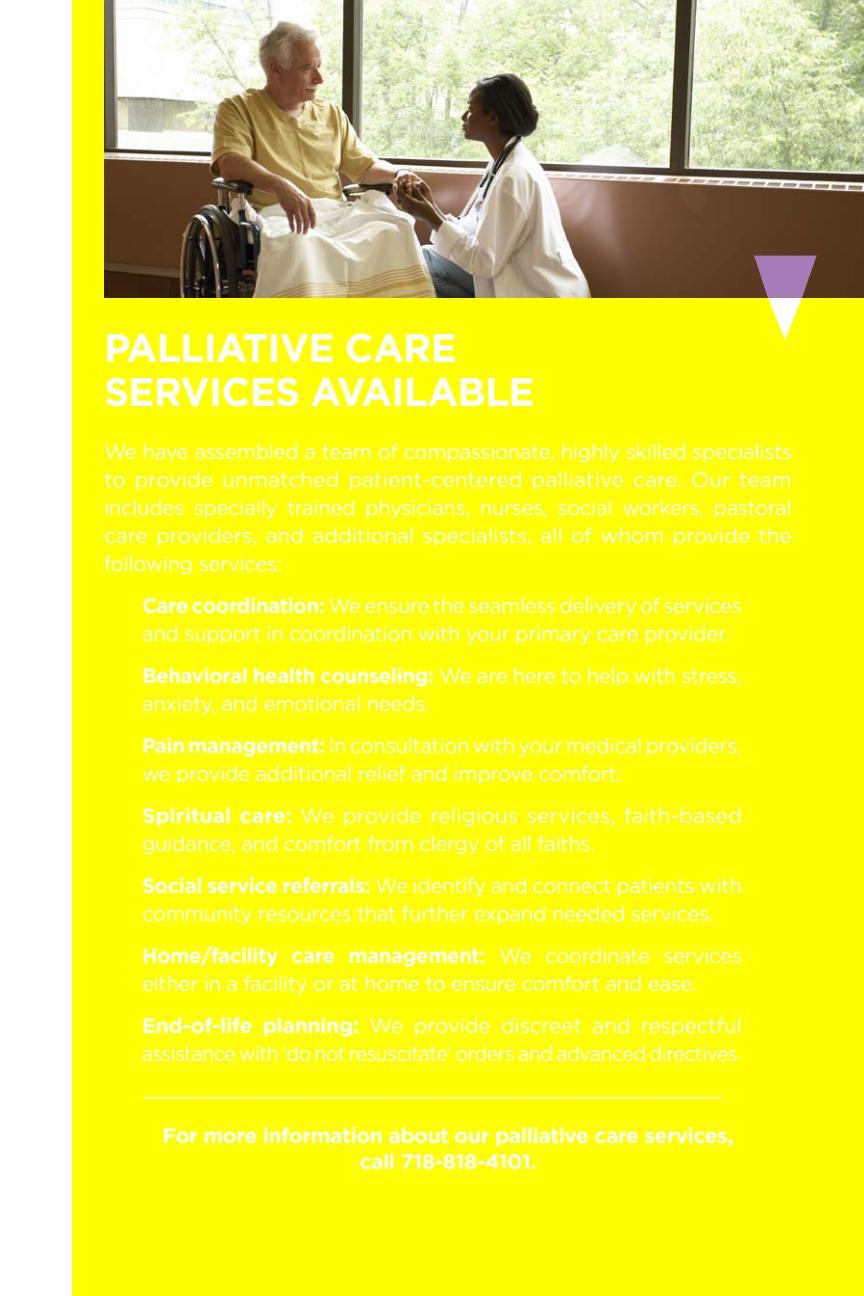
<style>
.page{position:relative;width:864px;height:1296px;background:#fff}
.page>*{position:absolute;margin:0;border:0;box-sizing:border-box;transform-origin:0 0}
.t1{font:700 40px/44px "Gotham";letter-spacing:-.02em;color:#fff}
.t2{font:21px/28px "Gotham";letter-spacing:-.02em;color:#fff}
.t3{font:700 21px/26px "Gotham";letter-spacing:-.02em;color:#fff;text-align:center}
.s1{font-weight:700}
</style>
<div class="page">
<div style="left:72px;top:0;width:792px;height:1296px;background:#ff0"></div>
<img style="left:104px;top:0;width:760px;height:298px">
<svg style="left:754px;top:256px;width:63px;height:84px"></svg>
<h1 class="t1" style="left:104px;top:328px;width:432px">PALLIATIVE CARE<br>SERVICES AVAILABLE</h1>
<p class="t2" style="left:104px;top:438px;width:690px;text-align:justify">We have assembled a team of compassionate, highly skilled specialists to provide unmatched patient-centered palliative care. Our team includes specially trained physicians, nurses, social workers, pastoral care providers, and additional specialists, all of whom provide the following services:</p>
<p class="t2" style="left:124px;top:592px;width:620px;text-align:center"><sup>◆</sup> <span class="s1">Care coordination:</span> We ensure the seamless delivery of services and support in coordination with your primary care provider.</p>
<p class="t2" style="left:142px;top:662px;width:602px;text-indent:-18px"><sup>◆</sup> <span class="s1">Behavioral health counseling:</span> We are here to help with stress, anxiety, and emotional needs.</p>
<p class="t2" style="left:142px;top:732px;width:602px;text-indent:-18px"><sup>◆</sup> <span class="s1">Pain management:</span> In consultation with your medical providers, we provide additional relief and improve comfort.</p>
<p class="t2" style="left:142px;top:802px;width:602px;text-indent:-18px"><sup>◆</sup> <span class="s1">Spiritual care:</span> We provide religious services, faith-based guidance, and comfort from clergy of all faiths.</p>
<p class="t2" style="left:124px;top:872px;width:620px;text-align:center"><sup>◆</sup> <span class="s1">Social service referrals:</span> We identify and connect patients with community resources that further expand needed services.</p>
<p class="t2" style="left:142px;top:942px;width:601px;text-indent:-18px"><sup>◆</sup> <span class="s1">Home/facility care management:</span> We coordinate services either in a facility or at home to ensure comfort and ease.</p>
<p class="t2" style="left:124px;top:1012px;width:619px;text-align:right"><sup>◆</sup> <span class="s1">End-of-life planning:</span> We provide discreet and respectful assistance with ‘do not resuscitate’ orders and advanced directives.</p>
<p class="t2" style="left:143px;top:1075px;width:581px">_________________________________________________</p>
<p class="t3" style="left:163px;top:1124px;width:572px">For more information about our palliative care services, call 718-818-4101.</p>
</div>
